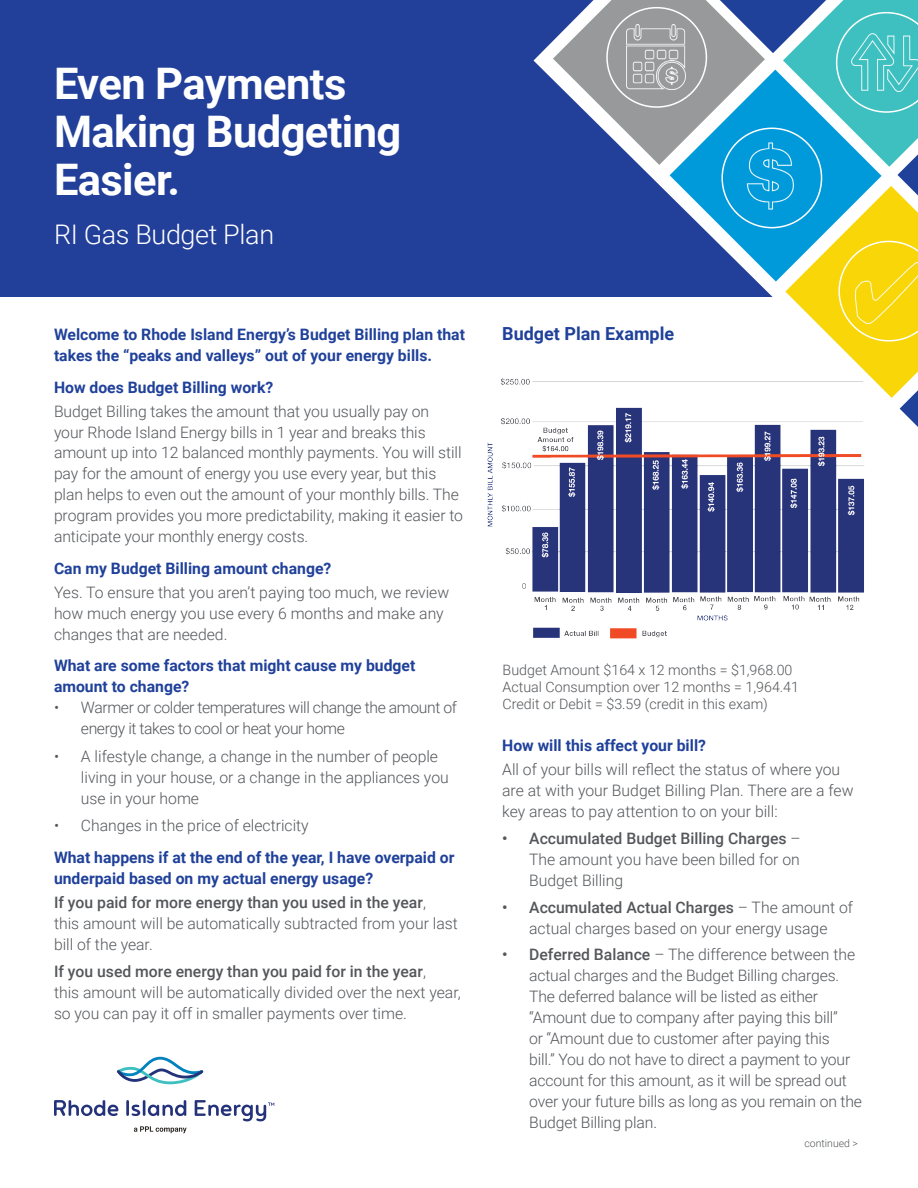
<style>
.page{position:relative;width:918px;height:1188px;background:#fff}
.page>*{position:absolute;margin:0;border:0;box-sizing:border-box;transform-origin:0 0}
.t1{font:700 43.5px/48px "Roboto";letter-spacing:-.015em;color:#fff}
.t2{font:300 27px "Roboto";letter-spacing:-.015em;color:#fff}
.t3{font:700 18px "Roboto";color:#20419a}
.t4{font:300 15.75px/21px "Roboto";letter-spacing:-.005em;color:#54565a}
.t5{font:700 15.75px/21px "Roboto";color:#20419a}
.t6{font:300 15.75px/21px "Roboto";letter-spacing:-.025em;color:#54565a}
.t7{font:300 14.25px/17.1px "Roboto";color:#54565a}
.t8{font:300 10.5px "Roboto";color:#54565a}
.s1{font-weight:500}
</style>
<div class="page">
<div style="left:0;top:0;width:918px;height:297px;background:#223f99"></div>
<svg style="left:54px;top:1100px;width:64px;height:16px"></svg>
<hr style="left:126px;top:1100px;width:3px;height:16px;background:#243279">
<svg style="left:132px;top:1100px;width:54px;height:16px"></svg>
<svg style="left:117px;top:1057px;width:86px;height:27px"></svg>
<svg style="left:134px;top:1126px;width:53px;height:7px"></svg>
<svg style="left:195px;top:1100px;width:79px;height:21px"></svg>
<img style="left:487px;top:378px;width:377px;height:261px">
<svg style="left:553px;top:0;width:365px;height:427px"></svg>
<p class="t1" style="left:54px;top:58px;width:349px">Even Payments<br>Making Budgeting<br>Easier.</p>
<p class="t2" style="left:54px;top:216px;width:222px">RI Gas Budget Plan</p>
<p class="t5" style="left:54px;top:323px;width:413px">Welcome to Rhode Island Energy’s Budget Billing plan that takes the “peaks and valleys” out of your energy bills.</p>
<p class="t5" style="left:54px;top:376px;width:221px">How does Budget Billing work?</p>
<p class="t4" style="left:54px;top:400px;width:410px">Budget Billing takes the amount that you usually pay on your Rhode Island Energy bills in 1 year and breaks this amount up into 12 balanced monthly payments. You will still pay for the amount of energy you use every year, but this plan helps to even out the amount of your monthly bills. The program provides you more predictability, making it easier to anticipate your monthly energy costs.</p>
<p class="t5" style="left:54px;top:557px;width:279px">Can my Budget Billing amount change?</p>
<p class="t4" style="left:54px;top:581px;width:397px">Yes. To ensure that you aren’t paying too much, we review how much energy you use every 6 months and make any changes that are needed.</p>
<p class="t5" style="left:54px;top:655px;width:363px">What are some factors that might cause my budget amount to change?</p>
<p class="t6" style="left:81px;top:697px;width:378px;text-indent:-27px">• Warmer or colder temperatures will change the amount of energy it takes to cool or heat your home</p>
<p class="t4" style="left:81px;top:746px;width:369px;text-indent:-27px">• A lifestyle change, a change in the number of people living in your house, or a change in the appliances you use in your home</p>
<p class="t4" style="left:54px;top:815px;width:256px">• Changes in the price of electricity</p>
<p class="t5" style="left:54px;top:846px;width:402px">What happens if at the end of the year, I have overpaid or underpaid based on my actual energy usage?</p>
<p class="t4" style="left:54px;top:891px;width:405px"><span class="s1">If you paid for more energy than you used in the year</span>,<br>this amount will be automatically subtracted from your last bill of the year.</p>
<p class="t4" style="left:54px;top:960px;width:408px"><span class="s1">If you used more energy than you paid for in the year</span>,<br>this amount will be automatically divided over the next year, so you can pay it off in smaller payments over time.</p>
<p class="t3" style="left:502px;top:321px;width:174px">Budget Plan Example</p>
<p class="t7" style="left:503px;top:661px;width:298px">Budget Amount $164 x 12 months = $1,968.00<br>Actual Consumption over 12 months = 1,964.41<br>Credit or Debit = $3.59 (credit in this exam)</p>
<p class="t5" style="left:502px;top:734px;width:205px">How will this affect your bill?</p>
<p class="t4" style="left:502px;top:758px;width:340px">All of your bills will reflect the status of where you</p>
<p class="t4" style="left:502px;top:779px;width:353px">are at with your Budget Billing Plan. There are a few key areas to pay attention to on your bill:</p>
<p class="t4" style="left:529px;top:827px;width:273px;text-align:justify;text-indent:-27px"><span class="s1">• Accumulated Budget Billing Charges</span> – The amount you have been billed for on Budget Billing</p>
<p class="t4" style="left:502px;top:896px;width:352px;text-align:center"><span class="s1">• Accumulated Actual Charges</span> – The amount of actual charges based on your energy usage</p>
<p class="t4" style="left:529px;top:944px;width:334px;text-indent:-27px"><span class="s1">• Deferred Balance</span> – The difference between the actual charges and the Budget Billing charges.<br>The deferred balance will be listed as either “Amount due to company after paying this bill”<br>or “Amount due to customer after paying this<br>bill.” You do not have to direct a payment to your account for this amount, as it will be spread out over your future bills as long as you remain on the Budget Billing plan.</p>
<p class="t8" style="left:805px;top:1136px;width:55px">continued &gt;</p>
</div>
